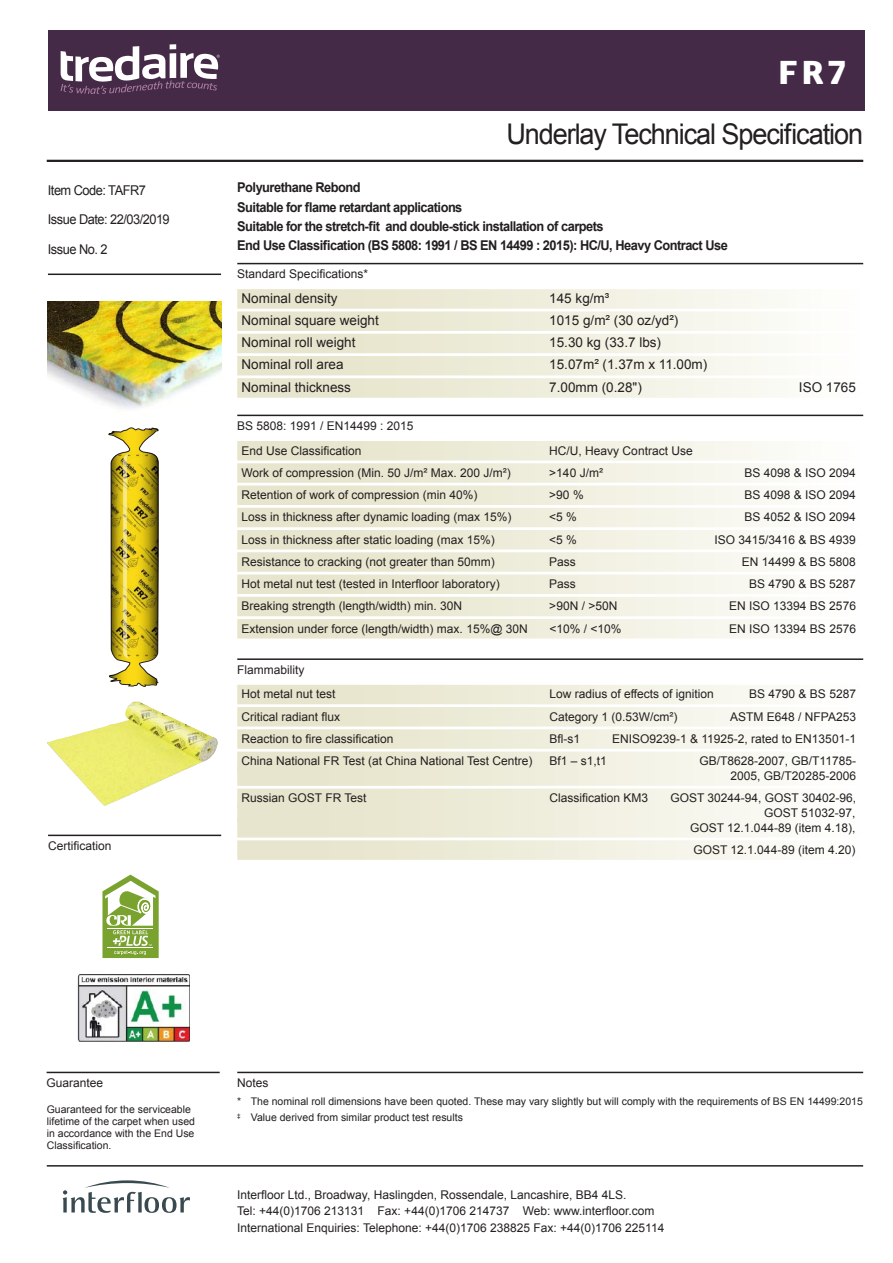
<style>
.page{position:relative;width:893px;height:1263px;background:#fff}
.page>*{position:absolute;margin:0;border:0;box-sizing:border-box;transform-origin:0 0}
.t1{font:600 33px "Stag Sans";color:#fff}
.t2{font:28.5px "Arial";letter-spacing:-.04em;color:#231f20;scale:.95 1}
.t3{font:700 13.5px/19.2px "Arial";letter-spacing:-.04em;color:#231f20;scale:.95 1}
.t4{font:13.5px "Arial";color:#231f20}
.t5{font:13.5px/28.5px "Arial";letter-spacing:-.04em;color:#231f20;scale:.95 1}
.t6{font:13.5px "Arial";color:#231f20;scale:.95 1}
.t7{font:12px/14.7px "Arial";color:#231f20}
.t8{font:10.5px/12px "Arial";color:#231f20}
</style>
<div class="page">
<hr style="left:48px;top:274px;width:173px;height:1px;background:#231f20">
<hr style="left:47px;top:1165px;width:816px;height:1px;background:#231f20">
<svg style="left:63px;top:1180px;width:127px;height:33px"></svg>
<div style="left:48px;top:31px;width:816px;height:80px;background:#452a47"></div>
<svg style="left:61px;top:44px;width:159px;height:50px"></svg>
<img style="left:48px;top:302px;width:173px;height:107px">
<hr style="left:47px;top:160px;width:816px;height:2px;background:#231f20">
<svg style="left:102px;top:874px;width:57px;height:84px"></svg>
<hr style="left:108px;top:928px;width:45px;height:1px;background:#fff">
<hr style="left:108px;top:947px;width:45px;height:1px;background:#fff">
<img style="left:78px;top:974px;width:111px;height:67px">
<img style="left:108px;top:427px;width:51px;height:260px">
<img style="left:47px;top:702px;width:171px;height:104px">
<hr style="left:237px;top:263px;width:626px;height:1px;background:#231f20">
<div style="left:237px;top:289px;width:626px;height:20px;background:linear-gradient(to right,#e4e1c5,#fdfdfa)"></div>
<div style="left:237px;top:311px;width:626px;height:20px;background:linear-gradient(to right,#e4e1c5,#fdfdfa)"></div>
<div style="left:237px;top:334px;width:626px;height:19px;background:linear-gradient(to right,#e4e1c5,#fdfdfa)"></div>
<div style="left:237px;top:356px;width:626px;height:19px;background:linear-gradient(to right,#e4e1c5,#fdfdfa)"></div>
<div style="left:237px;top:378px;width:626px;height:20px;background:linear-gradient(to right,#e4e1c5,#fdfdfa)"></div>
<hr style="left:237px;top:415px;width:626px;height:1px;background:#231f20">
<div style="left:237px;top:441px;width:626px;height:19px;background:linear-gradient(to right,#e4e1c5,#fdfdfa)"></div>
<div style="left:237px;top:463px;width:626px;height:20px;background:linear-gradient(to right,#e4e1c5,#fdfdfa)"></div>
<div style="left:237px;top:485px;width:626px;height:20px;background:linear-gradient(to right,#e4e1c5,#fdfdfa)"></div>
<div style="left:237px;top:508px;width:626px;height:19px;background:linear-gradient(to right,#e4e1c5,#fdfdfa)"></div>
<div style="left:237px;top:530px;width:626px;height:19px;background:linear-gradient(to right,#e4e1c5,#fdfdfa)"></div>
<div style="left:237px;top:552px;width:626px;height:20px;background:linear-gradient(to right,#e4e1c5,#fdfdfa)"></div>
<div style="left:237px;top:574px;width:626px;height:20px;background:linear-gradient(to right,#e4e1c5,#fdfdfa)"></div>
<div style="left:237px;top:597px;width:626px;height:19px;background:linear-gradient(to right,#e4e1c5,#fdfdfa)"></div>
<div style="left:237px;top:619px;width:626px;height:19px;background:linear-gradient(to right,#e4e1c5,#fdfdfa)"></div>
<hr style="left:237px;top:658px;width:626px;height:2px;background:#231f20">
<div style="left:237px;top:685px;width:626px;height:19px;background:linear-gradient(to right,#e4e1c5,#fdfdfa)"></div>
<div style="left:237px;top:707px;width:626px;height:19px;background:linear-gradient(to right,#e4e1c5,#fdfdfa)"></div>
<div style="left:237px;top:729px;width:626px;height:20px;background:linear-gradient(to right,#e4e1c5,#fdfdfa)"></div>
<div style="left:237px;top:751px;width:626px;height:20px;background:linear-gradient(to right,#e4e1c5,#fdfdfa)"></div>
<div style="left:237px;top:766px;width:626px;height:20px;background:linear-gradient(to right,#e4e1c5,#fdfdfa)"></div>
<div style="left:237px;top:788px;width:626px;height:20px;background:linear-gradient(to right,#e4e1c5,#fdfdfa)"></div>
<div style="left:237px;top:803px;width:626px;height:20px;background:linear-gradient(to right,#e4e1c5,#fdfdfa)"></div>
<div style="left:237px;top:818px;width:626px;height:19px;background:linear-gradient(to right,#e4e1c5,#fdfdfa)"></div>
<div style="left:237px;top:840px;width:626px;height:20px;background:linear-gradient(to right,#e4e1c5,#fdfdfa)"></div>
<hr style="left:237px;top:1072px;width:626px;height:1px;background:#231f20">
<hr style="left:47px;top:1072px;width:173px;height:1px;background:#231f20">
<hr style="left:48px;top:835px;width:173px;height:1px;background:#231f20">
<h1 class="t1" style="left:779px;top:53px;width:68px">FR7</h1>
<p class="t5" style="left:48px;top:176px;width:130px">Item Code: TAFR7<br>Issue Date: 22/03/2019</p>
<p class="t6" style="left:48px;top:240px;width:64px">Issue No. 2</p>
<p class="t7" style="left:48px;top:838px;width:65px">Certification</p>
<h2 class="t2" style="left:506px;top:115px;width:377px">Underlay Technical Specification</h2>
<p class="t3" style="left:237px;top:178px;width:518px">Polyurethane Rebond<br>Suitable for flame retardant applications<br>Suitable for the stretch-fit and double-stick installation of carpets<br>End Use Classification (BS 5808: 1991 / BS EN 14499 : 2015): HC/U, Heavy Contract Use</p>
<p class="t7" style="left:237px;top:266px;width:132px">Standard Specifications*</p>
<p class="t4" style="left:242px;top:289px;width:98px">Nominal density</p>
<p class="t4" style="left:549px;top:289px;width:62px">145 kg/m³</p>
<p class="t4" style="left:242px;top:311px;width:139px">Nominal square weight</p>
<p class="t4" style="left:549px;top:311px;width:131px">1015 g/m² (30 oz/yd²)</p>
<p class="t4" style="left:242px;top:334px;width:116px">Nominal roll weight</p>
<p class="t4" style="left:549px;top:334px;width:113px">15.30 kg (33.7 lbs)</p>
<p class="t4" style="left:242px;top:356px;width:104px">Nominal roll area</p>
<p class="t4" style="left:549px;top:356px;width:160px">15.07m² (1.37m x 11.00m)</p>
<p class="t4" style="left:242px;top:378px;width:111px">Nominal thickness</p>
<p class="t4" style="left:549px;top:378px;width:94px">7.00mm (0.28")</p>
<p class="t4" style="left:799px;top:378px;width:59px">ISO 1765</p>
<p class="t7" style="left:242px;top:413px;width:173px;line-height:24.8px;text-indent:-4px">BS 5808: 1991 / EN14499 : 2015<br>End Use Classification</p>
<p class="t7" style="left:549px;top:443px;width:145px">HC/U, Heavy Contract Use</p>
<p class="t7" style="left:242px;top:465px;width:271px">Work of compression (Min. 50 J/m² Max. 200 J/m²)</p>
<p class="t7" style="left:549px;top:465px;width:55px">&gt;140 J/m²</p>
<p class="t7" style="left:745px;top:465px;width:113px">BS 4098 &amp; ISO 2094</p>
<p class="t7" style="left:242px;top:488px;width:238px">Retention of work of compression (min 40%)</p>
<p class="t7" style="left:549px;top:488px;width:36px">&gt;90 %</p>
<p class="t7" style="left:745px;top:488px;width:113px">BS 4098 &amp; ISO 2094</p>
<p class="t7" style="left:242px;top:510px;width:272px">Loss in thickness after dynamic loading (max 15%)</p>
<p class="t7" style="left:549px;top:510px;width:29px">&lt;5 %</p>
<p class="t7" style="left:745px;top:510px;width:113px">BS 4052 &amp; ISO 2094</p>
<p class="t7" style="left:242px;top:532px;width:255px">Loss in thickness after static loading (max 15%)</p>
<p class="t7" style="left:549px;top:532px;width:29px">&lt;5 %</p>
<p class="t7" style="left:714px;top:532px;width:143px">ISO 3415/3416 &amp; BS 4939</p>
<p class="t7" style="left:242px;top:554px;width:255px">Resistance to cracking (not greater than 50mm)</p>
<p class="t7" style="left:549px;top:554px;width:28px">Pass</p>
<p class="t7" style="left:742px;top:554px;width:116px">EN 14499 &amp; BS 5808</p>
<p class="t7" style="left:242px;top:576px;width:260px">Hot metal nut test (tested in Interfloor laboratory)</p>
<p class="t7" style="left:549px;top:576px;width:28px">Pass</p>
<p class="t7" style="left:749px;top:576px;width:108px">BS 4790 &amp; BS 5287</p>
<p class="t7" style="left:242px;top:599px;width:222px">Breaking strength (length/width) min. 30N</p>
<p class="t7" style="left:549px;top:599px;width:70px">&gt;90N / &gt;50N</p>
<p class="t7" style="left:729px;top:599px;width:128px">EN ISO 13394 BS 2576</p>
<p class="t7" style="left:242px;top:621px;width:288px">Extension under force (length/width) max. 15%@ 30N</p>
<p class="t7" style="left:549px;top:621px;width:74px">&lt;10% / &lt;10%</p>
<p class="t7" style="left:729px;top:621px;width:128px">EN ISO 13394 BS 2576</p>
<p class="t7" style="left:242px;top:657px;width:96px;line-height:24.8px;text-indent:-4px">Flammability<br>Hot metal nut test</p>
<p class="t7" style="left:549px;top:687px;width:166px">Low radius of effects of ignition</p>
<p class="t7" style="left:749px;top:687px;width:108px">BS 4790 &amp; BS 5287</p>
<p class="t7" style="left:242px;top:709px;width:100px">Critical radiant flux</p>
<p class="t7" style="left:549px;top:709px;width:130px">Category 1 (0.53W/cm²)</p>
<p class="t7" style="left:730px;top:709px;width:127px">ASTM E648 / NFPA253</p>
<p class="t7" style="left:242px;top:731px;width:154px">Reaction to fire classification</p>
<p class="t7" style="left:549px;top:731px;width:32px">Bfl-s1</p>
<p class="t7" style="left:612px;top:731px;width:245px">ENISO9239-1 &amp; 11925-2, rated to EN13501-1</p>
<p class="t7" style="left:242px;top:753px;width:293px">China National FR Test (at China National Test Centre)</p>
<p class="t7" style="left:549px;top:753px;width:59px">Bf1 – s1,t1</p>
<p class="t7" style="left:699px;top:753px;width:158px;text-align:right">GB/T8628-2007, GB/T11785-<br>2005, GB/T20285-2006</p>
<p class="t7" style="left:242px;top:790px;width:126px">Russian GOST FR Test</p>
<p class="t7" style="left:549px;top:790px;width:100px">Classification KM3</p>
<p class="t7" style="left:670px;top:790px;width:187px;text-align:right">GOST 30244-94, GOST 30402-96,<br>GOST 51032-97,<br>GOST 12.1.044-89 (item 4.18),</p>
<p class="t7" style="left:693px;top:842px;width:163px">GOST 12.1.044-89 (item 4.20)</p>
<p class="t7" style="left:47px;top:1075px;width:58px">Guarantee</p>
<p class="t7" style="left:237px;top:1075px;width:33px">Notes</p>
<p class="t8" style="left:47px;top:1103px;width:150px">Guaranteed for the serviceable lifetime of the carpet when used in accordance with the End Use<br>Classification.</p>
<p class="t8" style="left:237px;top:1093px;width:627px;line-height:16.2px">* The nominal roll dimensions have been quoted. These may vary slightly but will comply with the requirements of BS EN 14499:2015 <sup>‡</sup> Value derived from similar product test results</p>
<p class="t7" style="left:237px;top:1186px;width:429px;line-height:16.5px">Interfloor Ltd., Broadway, Haslingden, Rossendale, Lancashire, BB4 4LS.<br>Tel: +44(0)1706 213131 Fax: +44(0)1706 214737 Web: www.interfloor.com<br>International Enquiries: Telephone: +44(0)1706 238825 Fax: +44(0)1706 225114</p>
</div>
